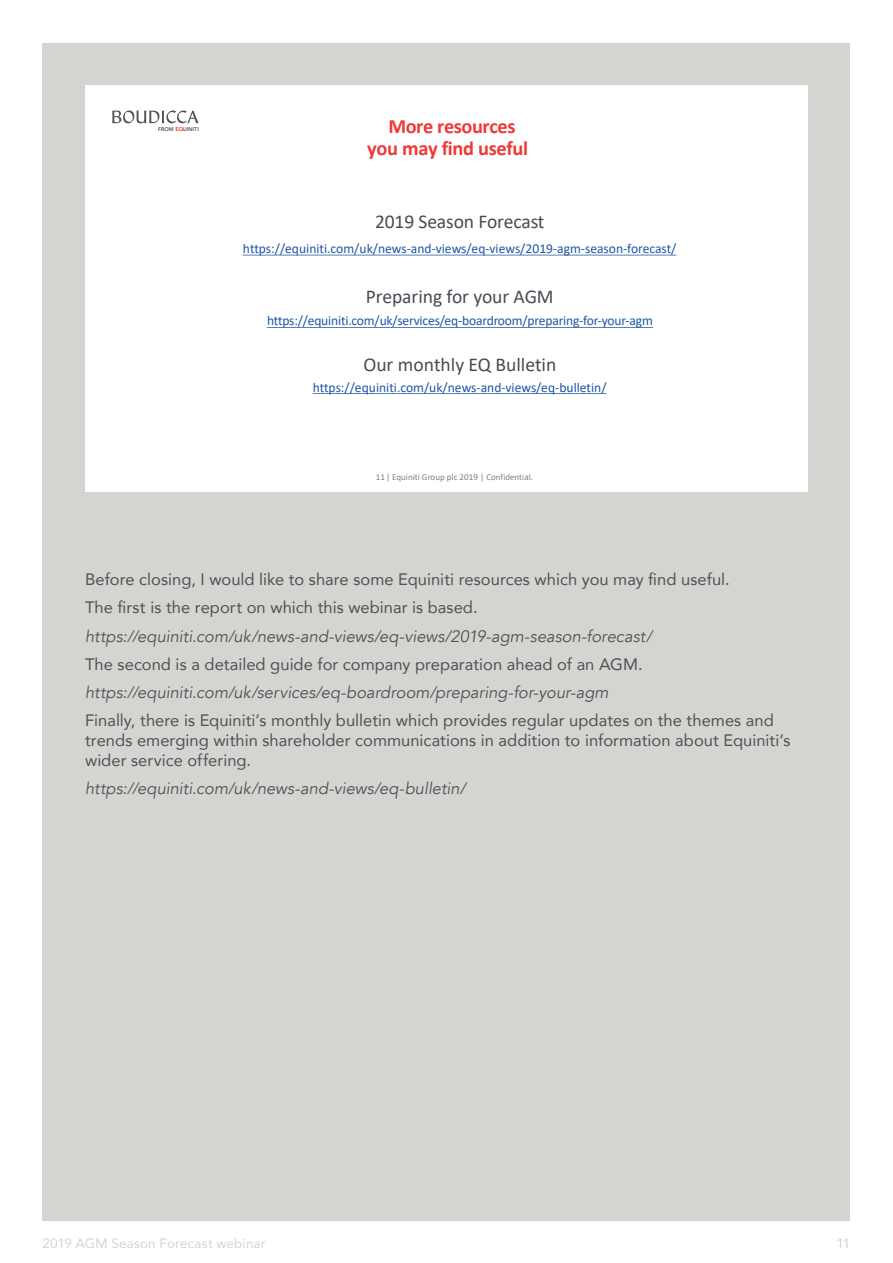
<style>
.page{position:relative;width:893px;height:1263px;background:#fff}
.page>*{position:absolute;margin:0;border:0;box-sizing:border-box;transform-origin:0 0}
.t1{font:700 20.4px/21.9px "Calibri";letter-spacing:-.015em;color:#ee3935;text-align:center}
.t2{font:19.65px "Calibri";letter-spacing:-.005em;color:#484b53}
.t3{font:16.5px/19.8px "Avenir";letter-spacing:.005em;color:#505056}
.t4{font:italic 16.5px "Avenir";color:#505056}
.t5{font:13.5px "Calibri";letter-spacing:-.005em;color:#1e56a6}
.t6{font:13.5px "Avenir";letter-spacing:.01em;color:#d4d5d1}
.t7{font:9px "Calibri";color:#7e8182}
.t8{font:800 5.4px "Avenir";color:#505156}
.s1{color:#eb2828}
</style>
<div class="page">
<div style="left:43px;top:43px;width:807px;height:1177px;background:#d4d5d1"></div>
<div style="left:85px;top:85px;width:723px;height:407px;background:#fff"></div>
<svg style="left:243px;top:255px;width:433px;height:1px"></svg>
<svg style="left:267px;top:327px;width:386px;height:1px"></svg>
<svg style="left:313px;top:393px;width:293px;height:1px"></svg>
<svg style="left:112px;top:110px;width:86px;height:13px"></svg>
<p class="t8" style="left:158px;top:125px;width:42px">FROM <span class="s1">EQ</span>UINITI</p>
<p class="t1" style="left:367px;top:115px;width:162px">More resources you may find useful</p>
<p class="t2" style="left:375px;top:208px;width:171px">2019 Season Forecast</p>
<p class="t5" style="left:243px;top:239px;width:435px">https://equiniti.com/uk/news-and-views/eq-views/2019-agm-season-forecast/</p>
<p class="t2" style="left:366px;top:283px;width:189px">Preparing for your AGM</p>
<p class="t5" style="left:267px;top:312px;width:387px">https://equiniti.com/uk/services/eq-boardroom/preparing-for-your-agm</p>
<p class="t2" style="left:363px;top:350px;width:195px">Our monthly EQ Bulletin</p>
<p class="t5" style="left:313px;top:378px;width:295px">https://equiniti.com/uk/news-and-views/eq-bulletin/</p>
<p class="t7" style="left:376px;top:470px;width:159px">11| Equiniti Group plc 2019 | Confidential.</p>
<p class="t3" style="left:85px;top:564px;width:646px;line-height:28.3px">Before closing, I would like to share some Equiniti resources which you may find useful.<br>The first is the report on which this webinar is based.</p>
<p class="t4" style="left:85px;top:626px;width:569px">https://equiniti.com/uk/news-and-views/eq-views/2019-agm-season-forecast/</p>
<p class="t3" style="left:85px;top:654px;width:559px">The second is a detailed guide for company preparation ahead of an AGM.</p>
<p class="t4" style="left:85px;top:683px;width:525px">https://equiniti.com/uk/services/eq-boardroom/preparing-for-your-agm</p>
<p class="t3" style="left:85px;top:710px;width:707px">Finally, there is Equiniti’s monthly bulletin which provides regular updates on the themes and trends emerging within shareholder communications in addition to information about Equiniti’s wider service offering.</p>
<p class="t4" style="left:85px;top:779px;width:382px">https://equiniti.com/uk/news-and-views/eq-bulletin/</p>
<p class="t6" style="left:43px;top:1233px;width:225px">2019 AGM Season Forecast webinar</p>
<p class="t6" style="left:836px;top:1233px;width:15px">11</p>
</div>
